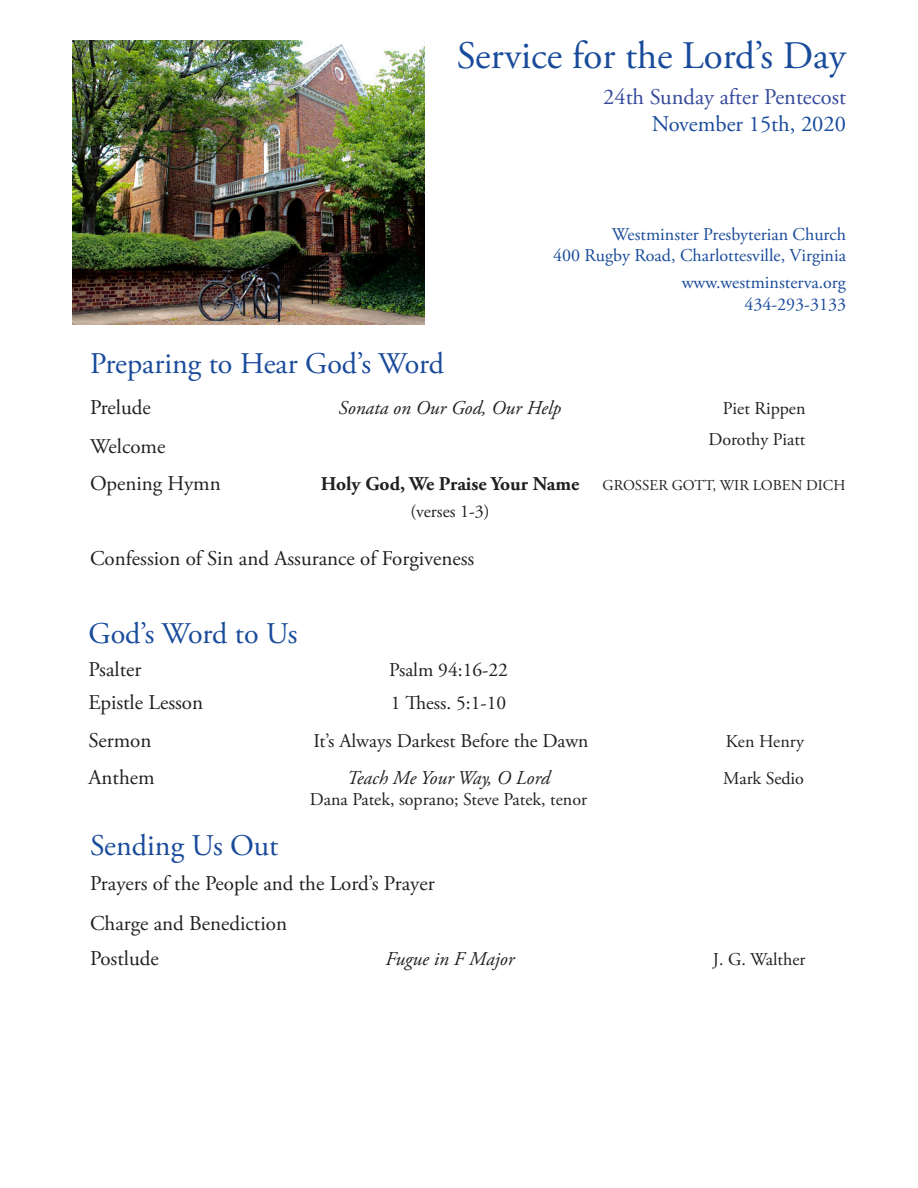
<style>
.page{position:relative;width:918px;height:1188px;background:#fff}
.page>*{position:absolute;margin:0;border:0;box-sizing:border-box;transform-origin:0 0}
.t1{font:39px "Adobe Garamond Pro";color:#194b9b}
.t2{font:30px "Adobe Garamond Pro";color:#194b9b}
.t3{font:22.5px/27px "Adobe Garamond Pro";color:#36499b;text-align:right}
.t4{font:21px "Adobe Garamond Pro";color:#231f20}
.t5{font:19.5px "Adobe Garamond Pro";color:#231f20}
.t6{font:italic 19.5px "Adobe Garamond Pro";color:#231f20}
.t7{font:700 19.5px "Adobe Garamond Pro";color:#231f20}
.t8{font:18px/21.6px "Adobe Garamond Pro";color:#194b9b;text-align:right}
.t9{font:18px "Adobe Garamond Pro";color:#231f20}
.s1{color:#194b9b}
.s2{font-weight:400;font-size:15px}
</style>
<div class="page">
<img style="left:72px;top:40px;width:353px;height:284px">
<p class="t1" style="left:457px;top:32px;width:391px">Service for the Lord’s Day</p>
<p class="t3" style="left:603px;top:84px;width:244px">24th Sunday after Pentecost<br><span class="s1">November 15th, 2020</span></p>
<p class="t8" style="left:553px;top:224px;width:294px">Westminster Presbyterian Church<br>400 Rugby Road, Charlottesville, Virginia</p>
<p class="t8" style="left:682px;top:273px;width:166px">www.westminsterva.org</p>
<p class="t8" style="left:744px;top:294px;width:103px">434-293-3133</p>
<p class="t2" style="left:90px;top:346px;width:356px">Preparing to Hear God’s Word</p>
<p class="t4" style="left:90px;top:395px;width:62px">Prelude</p>
<p class="t6" style="left:339px;top:396px;width:224px">Sonata on Our God, Our Help</p>
<p class="t9" style="left:723px;top:397px;width:84px">Piet Rippen</p>
<p class="t4" style="left:90px;top:434px;width:77px">Welcome</p>
<p class="t9" style="left:709px;top:429px;width:98px">Dorothy Piatt</p>
<p class="t4" style="left:90px;top:471px;width:132px">Opening Hymn</p>
<p class="t7" style="left:321px;top:473px;width:526px">Holy God, We Praise Your Name <span class="s2">GROSSER GOTT, WIR LOBEN DICH</span></p>
<p class="t9" style="left:410px;top:501px;width:81px">(verses 1-3)</p>
<p class="t4" style="left:90px;top:546px;width:386px">Confession of Sin and Assurance of Forgiveness</p>
<p class="t2" style="left:88px;top:616px;width:210px">God’s Word to Us</p>
<p class="t4" style="left:88px;top:657px;width:54px">Psalter</p>
<p class="t5" style="left:389px;top:658px;width:120px">Psalm 94:16-22</p>
<p class="t4" style="left:88px;top:690px;width:116px">Epistle Lesson</p>
<p class="t5" style="left:391px;top:691px;width:117px">1 Thess. 5:1-10</p>
<p class="t4" style="left:88px;top:727px;width:65px">Sermon</p>
<p class="t5" style="left:313px;top:729px;width:277px">It’s Always Darkest Before the Dawn</p>
<p class="t9" style="left:726px;top:730px;width:80px">Ken Henry</p>
<p class="t4" style="left:88px;top:765px;width:68px">Anthem</p>
<p class="t6" style="left:347px;top:766px;width:205px">Teach Me Your Way, O Lord</p>
<p class="t9" style="left:723px;top:768px;width:82px">Mark Sedio</p>
<p class="t9" style="left:310px;top:789px;width:279px">Dana Patek, soprano; Steve Patek, tenor</p>
<p class="t2" style="left:90px;top:828px;width:190px">Sending Us Out</p>
<p class="t4" style="left:90px;top:870px;width:346px">Prayers of the People and the Lord’s Prayer</p>
<p class="t4" style="left:90px;top:911px;width:199px">Charge and Benediction</p>
<p class="t4" style="left:90px;top:945px;width:70px">Postlude</p>
<p class="t6" style="left:386px;top:947px;width:130px">Fugue in F Major</p>
<p class="t9" style="left:713px;top:948px;width:94px">J. G. Walther</p>
</div>
